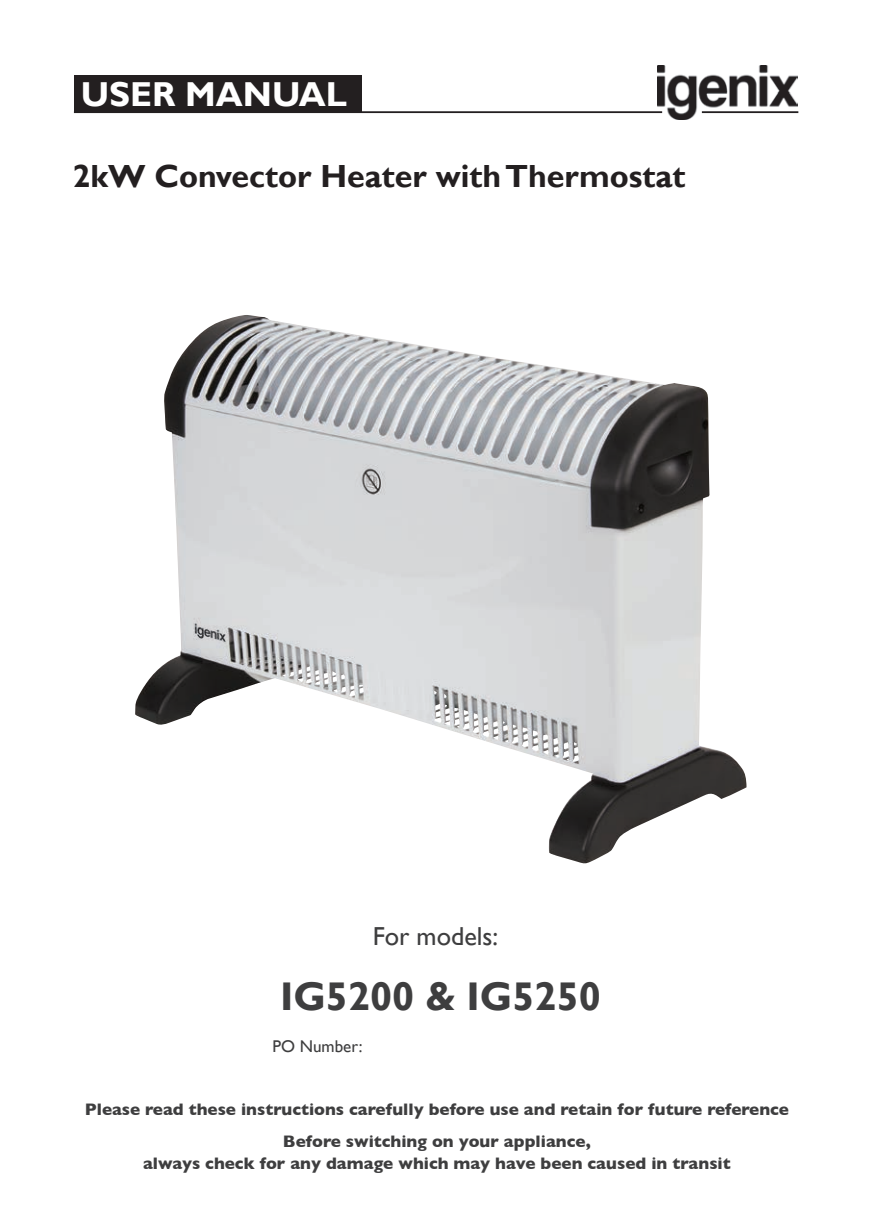
<style>
.page{position:relative;width:874px;height:1225px;background:#fff}
.page>*{position:absolute;margin:0;border:0;box-sizing:border-box;transform-origin:0 0}
.Manual_Title{font:700 40px "Gill Sans";color:#3e3e3f}
.t1{font:700 34.6px "Gill Sans";color:#fff}
.Manual_Title-2{font:700 32px "Gill Sans";color:#231f20}
.Safetty_Info{font:26px "Gill Sans";color:#3e3e3f}
.Cover_Footer{font:700 17px/22px "Gill Sans";color:#3e3e3f;text-align:center}
.Body_Text{font:17px "Gill Sans";color:#3e3e3f}
</style>
<div class="page">
<div style="left:74px;top:76px;width:287px;height:36px;background:#231f20"></div>
<img style="left:656px;top:65px;width:141px;height:54px">
<hr style="left:74px;top:111px;width:587px;height:2px;background:#231f20">
<hr style="left:701px;top:111px;width:97px;height:2px;background:#231f20">
<img style="left:135px;top:315px;width:611px;height:549px">
<p class="t1" style="left:81px;top:74px;width:268px">USER MANUAL</p>
<p class="Manual_Title-2" style="left:73px;top:157px;width:614px">2kW Convector Heater with Thermostat</p>
<p class="Safetty_Info" style="left:373px;top:921px;width:127px">For models:</p>
<p class="Manual_Title" style="left:280px;top:972px;width:322px">IG5200 &amp; IG5250</p>
<p class="Body_Text" style="left:272px;top:1036px;width:92px">PO Number:</p>
<p class="Cover_Footer" style="left:85px;top:1097px;width:705px">Please read these instructions carefully before use and retain for future reference</p>
<p class="Cover_Footer" style="left:143px;top:1129px;width:589px">Before switching on your appliance,<br>always check for any damage which may have been caused in transit</p>
</div>
